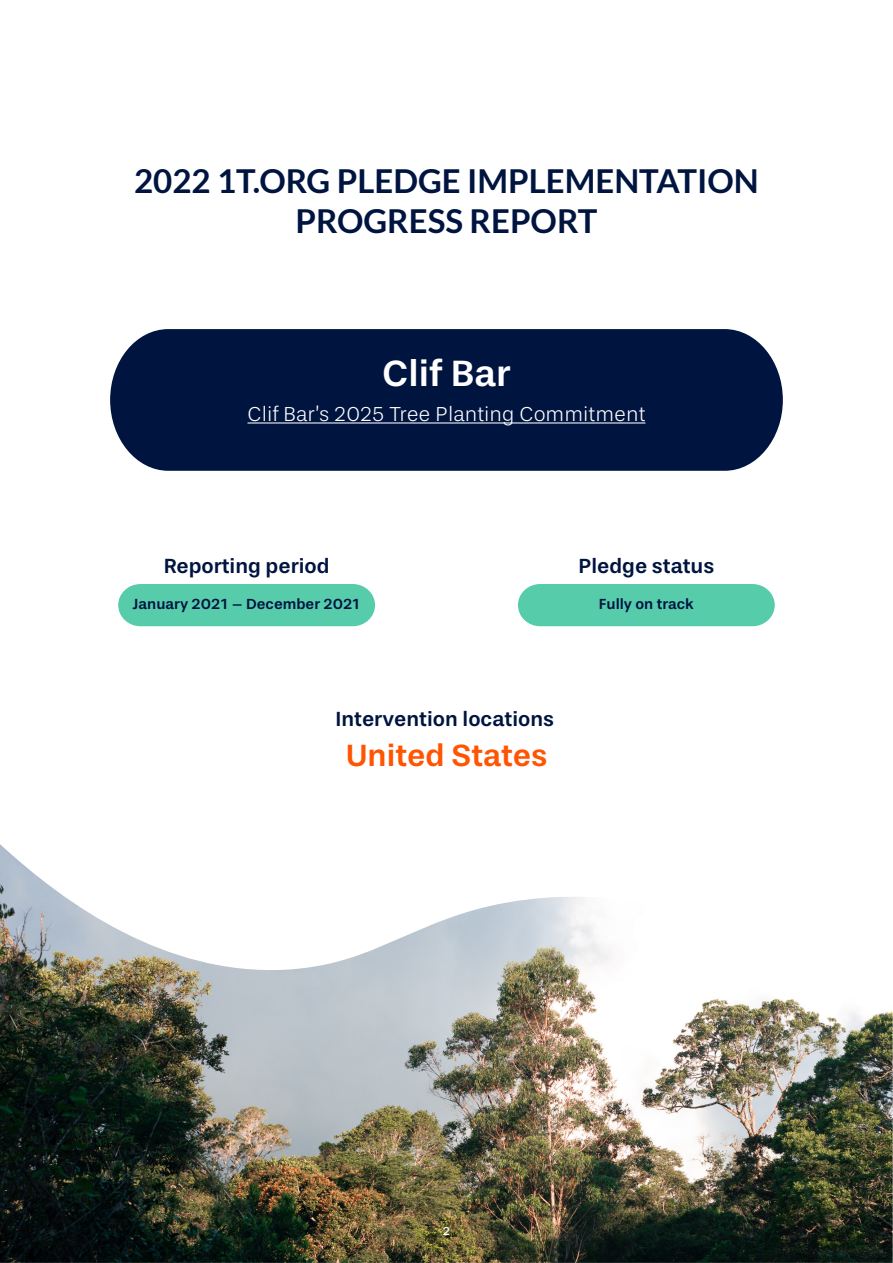
<style>
.page{position:relative;width:893px;height:1263px;background:#fff}
.page>*{position:absolute;margin:0;border:0;box-sizing:border-box;transform-origin:0 0}
.t1{font:500 37.5px "Stevie Sans";color:#fff}
.t2{font:700 33px/39.6px "Lato";color:#001440;text-align:center}
.t3{font:500 31.5px "Stevie Sans";color:#ff5400}
.t4{font:500 21px "Stevie Sans";color:#001440}
.t5{font:300 21px "Stevie Sans";color:#fff}
.t6{font:500 15px "Stevie Sans";color:#001440}
.t7{font:12px "Stevie Sans";color:#fefefe}
</style>
<div class="page">
<img style="left:0;top:844px;width:893px;height:419px">
<div style="left:110px;top:329px;width:673px;height:142px;background:#001440"></div>
<div style="left:118px;top:584px;width:257px;height:42px;background:#57ccab"></div>
<div style="left:518px;top:584px;width:257px;height:42px;background:#57ccab"></div>
<hr style="left:247px;top:422px;width:398px;height:1px;background:#fff">
<h2 class="t2" style="left:134px;top:161px;width:626px">2022 1T.ORG PLEDGE IMPLEMENTATION<br>PROGRESS REPORT</h2>
<h1 class="t1" style="left:382px;top:351px;width:130px">Clif Bar</h1>
<p class="t5" style="left:247px;top:402px;width:399px">Clif Bar’s 2025 Tree Planting Commitment</p>
<p class="t4" style="left:164px;top:554px;width:167px">Reporting period</p>
<p class="t4" style="left:578px;top:554px;width:137px">Pledge status</p>
<p class="t6" style="left:133px;top:595px;width:229px">January 2021 – December 2021</p>
<p class="t6" style="left:599px;top:595px;width:97px">Fully on track</p>
<p class="t4" style="left:336px;top:706px;width:220px">Intervention locations</p>
<h3 class="t3" style="left:346px;top:736px;width:203px">United States</h3>
<p class="t7" style="left:443px;top:1224px;width:9px">2</p>
</div>
